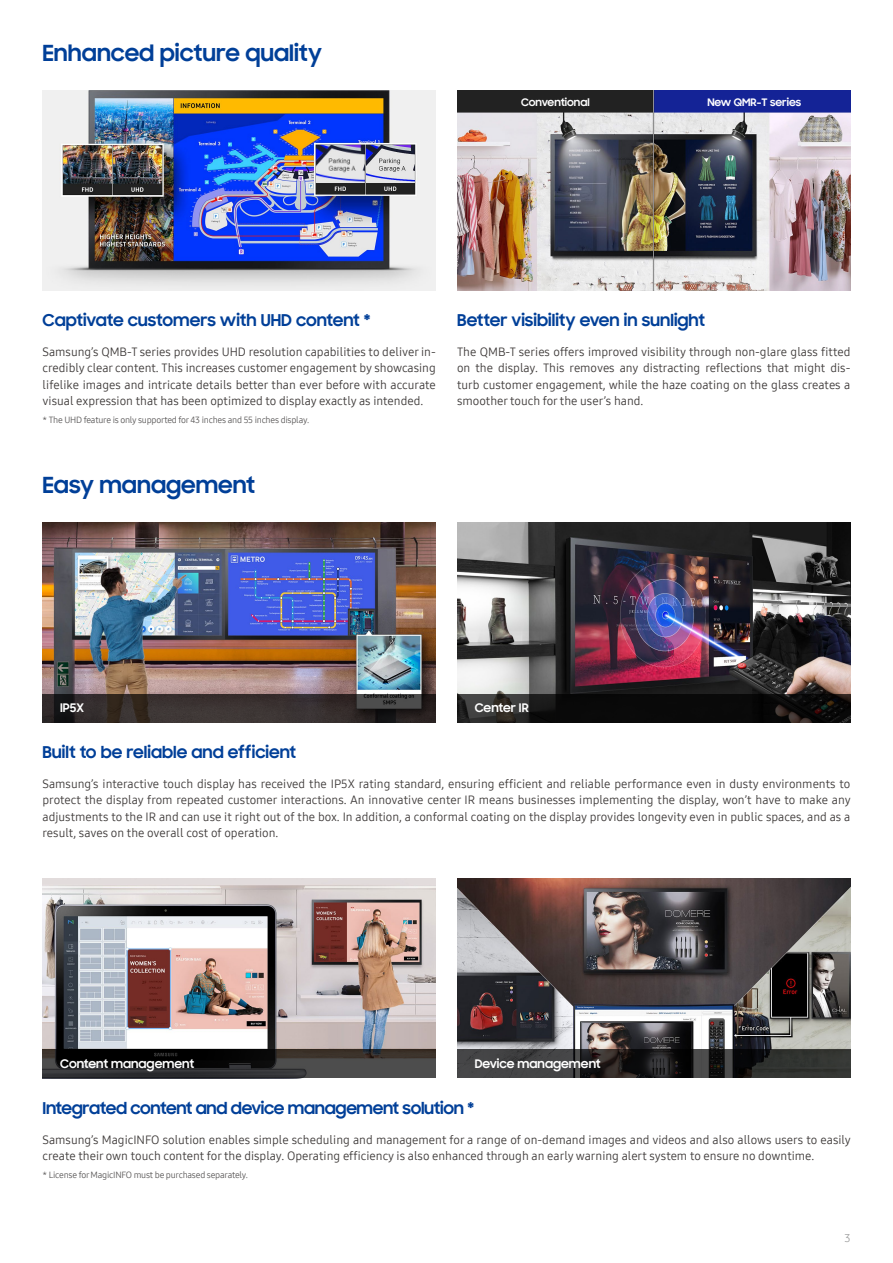
<style>
.page{position:relative;width:893px;height:1263px;background:#fff}
.page>*{position:absolute;margin:0;border:0;box-sizing:border-box;transform-origin:0 0}
.t1{font:700 22.5px "Samsung Sharp Sans";color:#003f98}
.t2{font:700 16.5px "Samsung Sharp Sans";letter-spacing:-.005em;color:#003f98}
.t3{font:12px/16.5px "Samsung One 400";color:#3e3a39;text-align:justify}
.t4{font:700 12px "Samsung Sharp Sans";color:#fff}
.t5{font:11.25px "Samsung One 400";color:#9fa0a0}
.t6{font:700 10.5px "Samsung Sharp Sans";color:#fff}
.t7{font:9px "Samsung One 400";letter-spacing:-.025em;color:#595757}
</style>
<div class="page">
<img style="left:43px;top:91px;width:393px;height:200px">
<img style="left:457px;top:91px;width:393px;height:200px">
<img style="left:43px;top:523px;width:393px;height:171px">
<img style="left:43px;top:878px;width:393px;height:171px">
<img style="left:457px;top:523px;width:393px;height:171px">
<img style="left:457px;top:878px;width:393px;height:171px">
<svg style="left:43px;top:694px;width:393px;height:28px;background:#332d2c"></svg>
<svg style="left:43px;top:1049px;width:393px;height:29px;background:#292828"></svg>
<svg style="left:457px;top:694px;width:393px;height:28px;background:#131212"></svg>
<svg style="left:457px;top:1049px;width:393px;height:29px;background:#2d2d2d"></svg>
<h1 class="t1" style="left:43px;top:36px;width:281px">Enhanced picture quality</h1>
<p class="t6" style="left:521px;top:94px;width:70px">Conventional</p>
<p class="t6" style="left:707px;top:94px;width:95px">New QMR-T series</p>
<h2 class="t2" style="left:43px;top:308px;width:330px">Captivate customers with UHD content *</h2>
<p class="t3" style="left:43px;top:343px;width:395px">Samsung’s QMB-T series provides UHD resolution capabilities to deliver in&shy;credibly clear content. This increases customer engagement by showcasing lifelike images and intricate details better than ever before with accurate visual expression that has been optimized to display exactly as intended.</p>
<p class="t7" style="left:43px;top:414px;width:268px">* The UHD feature is only supported for 43 inches and 55 inches display.</p>
<h1 class="t1" style="left:43px;top:468px;width:214px">Easy management</h1>
<h2 class="t2" style="left:457px;top:308px;width:249px">Better visibility even in sunlight</h2>
<p class="t3" style="left:457px;top:343px;width:395px">The QMB-T series offers improved visibility through non-glare glass fitted on the display. This removes any distracting reflections that might dis&shy;turb customer engagement, while the haze coating on the glass creates a smoother touch for the user’s hand.</p>
<p class="t4" style="left:60px;top:699px;width:25px">IP5X</p>
<h2 class="t2" style="left:43px;top:740px;width:255px">Built to be reliable and eff icient</h2>
<p class="t4" style="left:475px;top:699px;width:55px">Center IR</p>
<p class="t3" style="left:43px;top:775px;width:810px">Samsung’s interactive touch display has received the IP5X rating standard, ensuring efficient and reliable performance even in dusty environments to protect the display from repeated customer interactions. An innovative center IR means businesses implementing the display, won’t have to make any adjustments to the IR and can use it right out of the box. In addition, a conformal coating on the display provides longevity even in public spaces, and as a result, saves on the overall cost of operation.</p>
<p class="t4" style="left:60px;top:1054px;width:135px">Content management</p>
<p class="t4" style="left:475px;top:1054px;width:127px">Device management</p>
<h2 class="t2" style="left:43px;top:1096px;width:433px">Integrated content and device management solution *</h2>
<p class="t3" style="left:43px;top:1131px;width:810px">Samsung’s MagicINFO solution enables simple scheduling and management for a range of on-demand images and videos and also allows users to easily create their own touch content for the display. Operating efficiency is also enhanced through an early warning alert system to ensure no downtime.</p>
<p class="t7" style="left:43px;top:1169px;width:207px">* License for MagicINFO must be purchased separately.</p>
<p class="t5" style="left:844px;top:1230px;width:8px">3</p>
</div>
